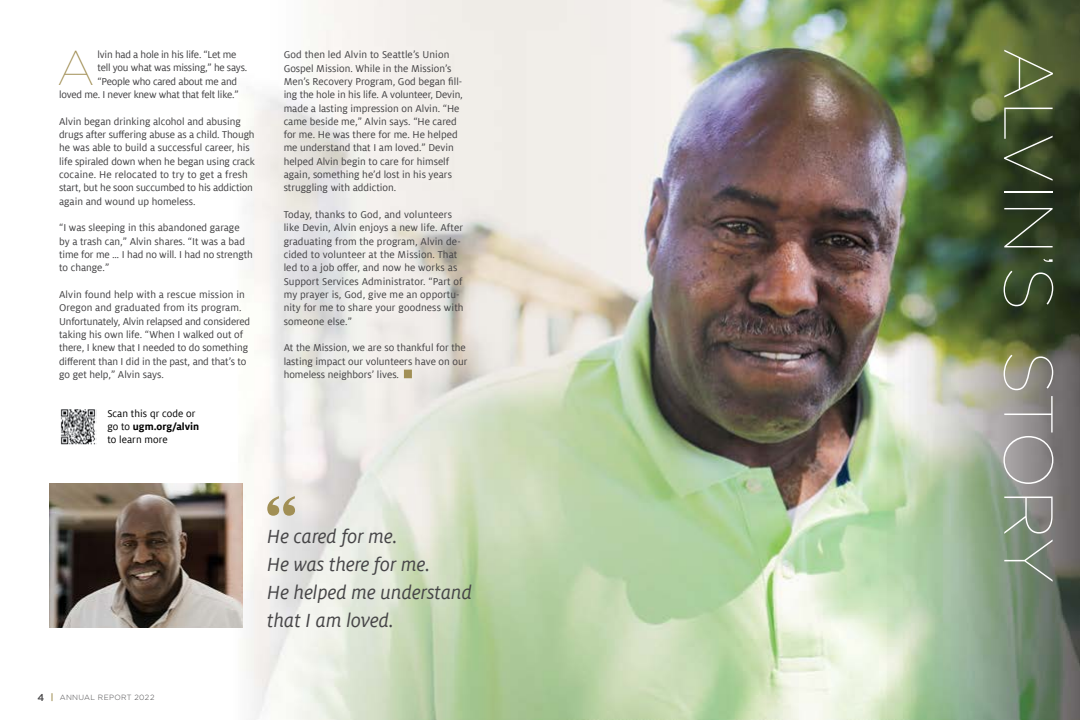
<style>
.page{position:relative;width:1080px;height:720px;background:#fff}
.page>*{position:absolute;margin:0;border:0;box-sizing:border-box;transform-origin:0 0}
.t1{font:100 69px "Gotham";letter-spacing:-.005em;color:#fff}
.t2{font:100 48.7px "Gotham";color:#a18f55}
.t3{font:italic 21px/28px "Milo Offc";color:#464547}
.t4{font:11px/13.3px "Milo Offc";color:#414042}
.t5{font:11px "Milo Offc";letter-spacing:-.02em;color:#414042}
.t6{font:11px/13.2px "Milo Offc";letter-spacing:.005em;color:#000}
.t7{font:300 7.5px "Gotham";letter-spacing:.04em;color:#464547}
.s1{font-weight:700}
.s2{font-weight:500;font-size:10px}
.s3{font-weight:500;font-size:8.5px;color:#a18f55}
</style>
<div class="page">
<img style="left:49px;top:0;width:1031px;height:720px">
<img style="left:50px;top:483px;width:193px;height:144px">
<div style="left:404px;top:370px;width:8px;height:8px;background:#a18f55"></div>
<svg style="left:267px;top:496px;width:28px;height:20px"></svg>
<img style="left:59px;top:408px;width:38px;height:38px">
<h2 class="t2" style="left:57px;top:37px;width:39px">A</h2>
<p class="t5" style="left:98px;top:49px;width:140px">lvin had a hole in his life. “Let me</p>
<p class="t5" style="left:98px;top:62px;width:151px">tell you what was missing,” he says.</p>
<p class="t5" style="left:98px;top:75px;width:141px">“People who cared about me and</p>
<p class="t5" style="left:59px;top:89px;width:181px">loved me. I never knew what that felt like.”</p>
<p class="t4" style="left:59px;top:115px;width:197px">Alvin began drinking alcohol and abusing drugs after suffering abuse as a child. Though he was able to build a successful career, his life spiraled down when he began using crack cocaine. He relocated to try to get a fresh start, but he soon succumbed to his addiction again and wound up homeless.</p>
<p class="t4" style="left:59px;top:221px;width:195px">“I was sleeping in this abandoned garage by a trash can,” Alvin shares. “It was a bad time for me … I had no will. I had no strength to change.”</p>
<p class="t4" style="left:59px;top:288px;width:193px">Alvin found help with a rescue mission in Oregon and graduated from its program.<br>Unfortunately, Alvin relapsed and considered taking his own life. “When I walked out of there, I knew that I needed to do something different than I did in the past, and that’s to go get help,” Alvin says.</p>
<p class="t6" style="left:107px;top:407px;width:93px">Scan this qr code or go to <span class="s1">ugm.org/alvin </span>to learn more</p>
<p class="t4" style="left:284px;top:48px;width:181px">God then led Alvin to Seattle’s Union Gospel Mission. While in the Mission’s Men’s Recovery Program, God began fill&shy;ing the hole in his life. A volunteer, Devin, made a lasting impression on Alvin. “He came beside me,” Alvin says. “He cared for me. He was there for me. He helped me understand that I am loved.” Devin helped Alvin begin to care for himself again, something he’d lost in his years struggling with addiction.</p>
<p class="t4" style="left:284px;top:208px;width:181px">Today, thanks to God, and volunteers like Devin, Alvin enjoys a new life. After graduating from the program, Alvin de&shy;cided to volunteer at the Mission. That led to a job offer, and now he works as Support Services Administrator. “Part of my prayer is, God, give me an opportu&shy;nity for me to share your goodness with someone else.”</p>
<p class="t4" style="left:284px;top:341px;width:185px">At the Mission, we are so thankful for the lasting impact our volunteers have on our homeless neighbors’ lives.</p>
<p class="t7" style="left:38px;top:693px;width:118px"><span class="s2">4</span> <span class="s3">|</span> ANNUAL REPORT 2022</p>
<h3 class="t3" style="left:267px;top:523px;width:206px">He cared for me.<br>He was there for me.<br>He helped me understand that I am loved.</h3>
<h1 class="t1" style="left:1071px;top:47px;width:538px;rotate:90deg">ALVIN’S STORY</h1>
</div>
